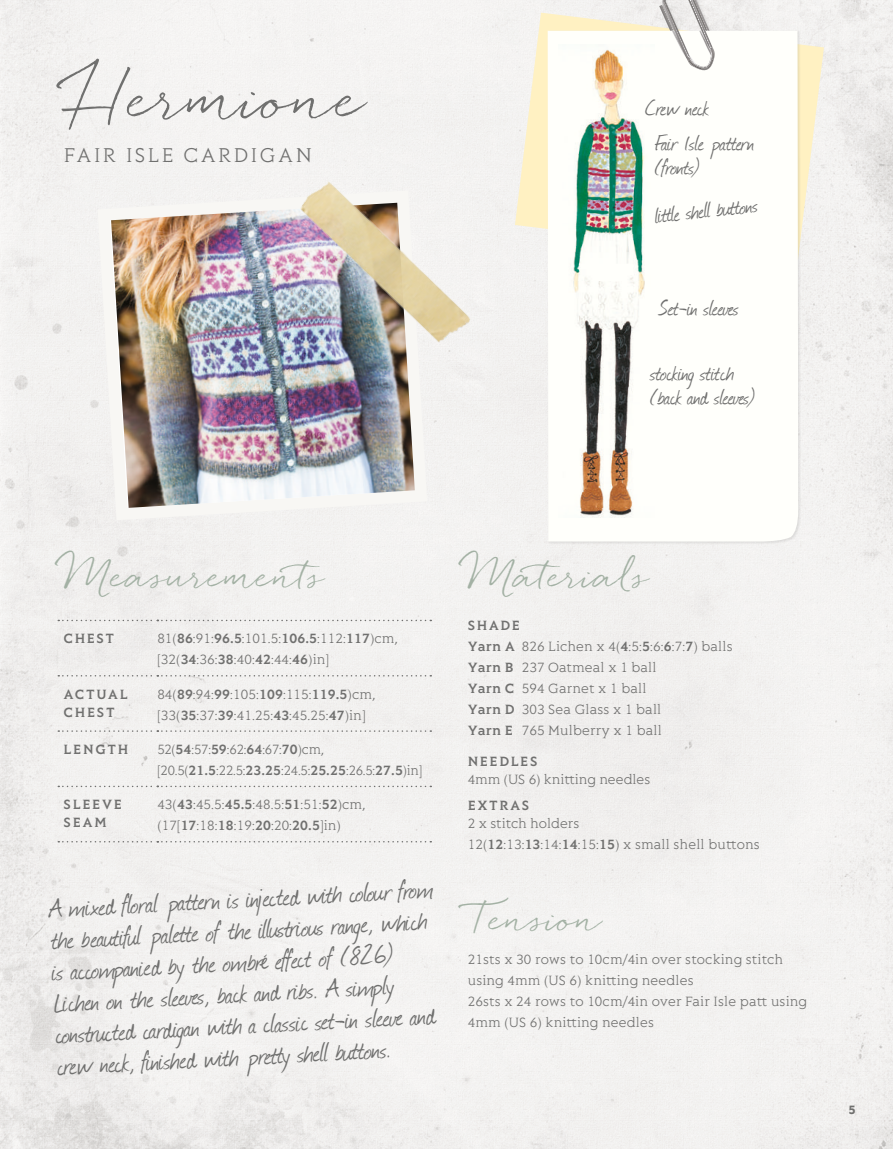
<style>
.page{position:relative;width:893px;height:1149px;background:#fff}
.page>*{position:absolute;margin:0;border:0;box-sizing:border-box;transform-origin:0 0}
.t1{font:61.95px "Quickpen";color:#70706f}
.t2{font:36px "Quickpen";color:#a3b1a4}
.t3{font:31.5px/31.5px "Journal";color:#70706f}
.t4{font:25.5px/24px "Journal";letter-spacing:-.025em;color:#70706f}
.t5{font:25.5px "Journal";letter-spacing:-.005em;color:#70706f}
.t6{font:300 22.35px "Lovato";letter-spacing:.11em;color:#70706f}
.t7{font:300 15px/21px "Lovato";letter-spacing:.01em;color:#70706f}
.t8{font:300 15px/21px "Lovato";letter-spacing:-.01em;color:#70706f}
.t9{font:600 15px/18px "Lovato";letter-spacing:.11em;color:#70706f}
.t10{font:700 13.5px "Lovato";color:#70706f}
.s1{font-weight:600}
</style>
<div class="page">
<div style="left:0;top:0;width:893px;height:1148px;background:#f2f1f0"></div>
<svg style="left:515px;top:13px;width:309px;height:242px"></svg>
<div style="left:547px;top:0;width:254px;height:544px;background:#1d1d1b;opacity:.1"></div>
<div style="left:548px;top:31px;width:250px;height:510px;background:#fffffb"></div>
<svg style="left:659px;top:0;width:69px;height:97px"></svg>
<img style="left:558px;top:45px;width:97px;height:472px">
<img style="left:111px;top:211px;width:304px;height:296px">
<img style="left:266px;top:163px;width:204px;height:209px">
<svg style="left:58px;top:619px;width:373px;height:2px"></svg>
<svg style="left:58px;top:675px;width:373px;height:1px"></svg>
<svg style="left:58px;top:730px;width:373px;height:1px"></svg>
<svg style="left:58px;top:785px;width:373px;height:2px"></svg>
<svg style="left:58px;top:841px;width:373px;height:1px"></svg>
<h1 class="t1" style="left:64px;top:61px;width:304px">Hermione</h1>
<h3 class="t6" style="left:64px;top:141px;width:250px">FAIR ISLE CARDIGAN</h3>
<h3 class="t5" style="left:645px;top:90px;width:65px">Crew neck</h3>
<h3 class="t4" style="left:655px;top:130px;width:101px">Fair Isle pattern (fronts)</h3>
<h3 class="t4" style="left:653px;top:203px;width:105px;rotate:-6deg">little shell buttons</h3>
<h3 class="t4" style="left:659px;top:296px;width:81px">Set-in sleeves</h3>
<h3 class="t4" style="left:650px;top:360px;width:107px">stocking stitch (back and sleeves)</h3>
<h2 class="t2" style="left:64px;top:554px;width:277px">Measurements</h2>
<p class="t9" style="left:64px;top:629px;width:52px">CHEST</p>
<p class="t7" style="left:157px;top:627px;width:242px">81(<span class="s1">86</span>:91:<span class="s1">96.5</span>:101.5:<span class="s1">106.5</span>:112:<span class="s1">117</span>)cm, [32(<span class="s1">34</span>:36:<span class="s1">38</span>:40:<span class="s1">42</span>:44:<span class="s1">46</span>)in]</p>
<p class="t9" style="left:64px;top:684px;width:66px">ACTUAL<br>CHEST</p>
<p class="t7" style="left:157px;top:683px;width:219px">84(<span class="s1">89</span>:94:<span class="s1">99</span>:105:<span class="s1">109</span>:115:<span class="s1">119.5</span>)cm, [33(<span class="s1">35</span>:37:<span class="s1">39</span>:41.25:<span class="s1">43</span>:45.25:<span class="s1">47</span>)in]</p>
<p class="t9" style="left:64px;top:739px;width:66px">LENGTH</p>
<p class="t8" style="left:157px;top:738px;width:266px">52(<span class="s1">54</span>:57:<span class="s1">59</span>:62:<span class="s1">64</span>:67:<span class="s1">70</span>)cm, [20.5(<span class="s1">21.5</span>:22.5:<span class="s1">23.25</span>:24.5:<span class="s1">25.25</span>:26.5:<span class="s1">27.5</span>)in]</p>
<p class="t9" style="left:64px;top:795px;width:60px">SLEEVE<br>SEAM</p>
<p class="t7" style="left:157px;top:793px;width:209px">43(<span class="s1">43</span>:45.5:<span class="s1">45.5</span>:48.5:<span class="s1">51</span>:51:<span class="s1">52</span>)cm, (17[<span class="s1">17</span>:18:<span class="s1">18</span>:19:<span class="s1">20</span>:20:<span class="s1">20.5</span>]in)</p>
<p class="t3" style="left:48px;top:892px;width:387px;rotate:-3deg">A mixed floral pattern is injected with colour from the beautiful palette of the illustrious range, which is accompanied by the ombré effect of (826)<br>Lichen on the sleeves, back and ribs. A simply constructed cardigan with a classic set-in sleeve and crew neck, finished with pretty shell buttons.</p>
<h2 class="t2" style="left:468px;top:554px;width:184px">Materials</h2>
<p class="t7" style="left:468px;top:614px;width:266px"><span class="s1">SHADE<br>Yarn A</span> 826 Lichen x 4(<span class="s1">4</span>:5:<span class="s1">5</span>:6:<span class="s1">6</span>:7:<span class="s1">7</span>) balls<br><span class="s1">Yarn B</span> 237 Oatmeal x 1 ball<br><span class="s1">Yarn C</span> 594 Garnet x 1 ball<br><span class="s1">Yarn D</span> 303 Sea Glass x 1 ball<br><span class="s1">Yarn E</span> 765 Mulberry x 1 ball</p>
<p class="t9" style="left:468px;top:751px;width:71px">NEEDLES</p>
<p class="t7" style="left:468px;top:768px;width:184px">4mm (US 6) knitting needles</p>
<p class="t9" style="left:468px;top:796px;width:63px">EXTRAS</p>
<p class="t7" style="left:468px;top:812px;width:293px">2 x stitch holders<br>12(<span class="s1">12</span>:13:<span class="s1">13</span>:14:<span class="s1">14</span>:15:<span class="s1">15</span>) x small shell buttons</p>
<h2 class="t2" style="left:468px;top:896px;width:136px">Tension</h2>
<p class="t7" style="left:468px;top:948px;width:341px">21sts x 30 rows to 10cm/4in over stocking stitch using 4mm (US 6) knitting needles<br>26sts x 24 rows to 10cm/4in over Fair Isle patt using 4mm (US 6) knitting needles</p>
<p class="t10" style="left:848px;top:1101px;width:9px">5</p>
</div>
